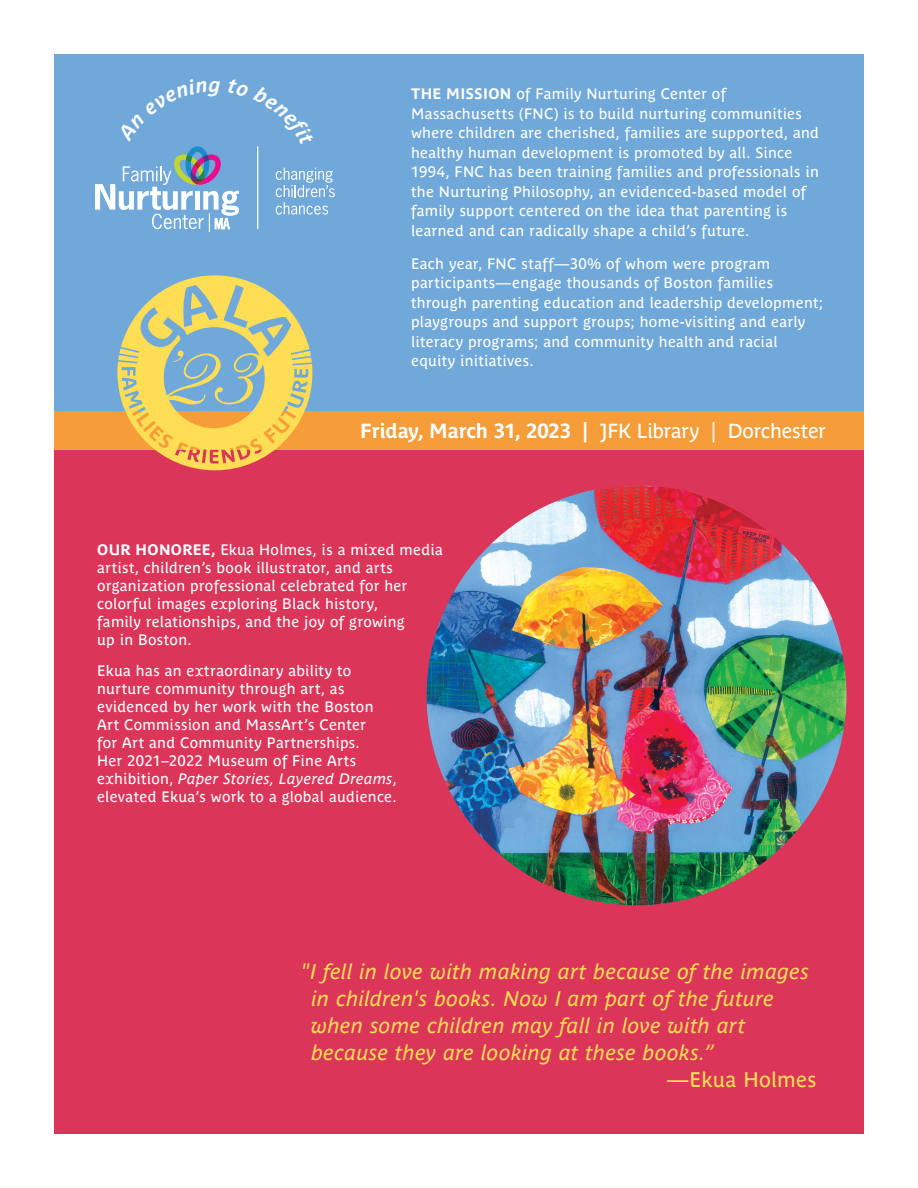
<style>
.page{position:relative;width:918px;height:1188px;background:#fff}
.page>*{position:absolute;margin:0;border:0;box-sizing:border-box;transform-origin:0 0}
.Text{font:italic 21px/27px "Parisine Plus Std";letter-spacing:.02em;color:#ffdd54}
.Text-2{font:21px "Parisine Plus Std";letter-spacing:.015em;color:#ffdd54}
.t1{font:20.25px "Parisine Plus Std";letter-spacing:-.015em;color:#fff}
.Text-3{font:15px/19.5px "Parisine Plus Std";letter-spacing:.02em;color:#fff}
.s1{font-weight:700}
.s2{font-style:italic}
</style>
<div class="page">
<div style="left:54px;top:54px;width:810px;height:358px;background:#71a8da"></div>
<div style="left:54px;top:412px;width:810px;height:38px;background:#f69c38"></div>
<div style="left:54px;top:450px;width:810px;height:684px;background:#db3659"></div>
<img style="left:427px;top:485px;width:420px;height:420px;border-radius:210px">
<svg style="left:117px;top:275px;width:195px;height:195px"></svg>
<svg style="left:95px;top:146px;width:240px;height:86px"></svg>
<p class="Text-3" style="left:411px;top:84px;width:409px"><span class="s1">THE MISSION</span> of Family Nurturing Center of Massachusetts (FNC) is to build nurturing communities where children are cherished, families are supported, and healthy human development is promoted by all. Since 1994, FNC has been training families and professionals in the Nurturing Philosophy, an evidenced-based model of family support centered on the idea that parenting is learned and can radically shape a child’s future.</p>
<p class="Text-3" style="left:411px;top:254px;width:414px">Each year, FNC staff—30% of whom were program participants—engage thousands of Boston families through parenting education and leadership development; playgroups and support groups; home-visiting and early literacy programs; and community health and racial equity initiatives.</p>
<p class="t1" style="left:360px;top:419px;width:467px"><span class="s1">Friday, March 31, 2023 |</span> JFK Library | Dorchester</p>
<p class="Text-3" style="left:97px;top:541px;width:347px;line-height:18px"><span class="s1">OUR HONOREE,</span> Ekua Holmes, is a mixed media artist, children’s book illustrator, and arts organization professional celebrated for her colorful images exploring Black history,<br>family relationships, and the joy of growing<br>up in Boston.</p>
<p class="Text-3" style="left:97px;top:662px;width:301px;line-height:18px">Ekua has an extraordinary ability to nurture community through art, as evidenced by her work with the Boston Art Commission and MassArt’s Center<br>for Art and Community Partnerships.<br>Her 2021–2022 Museum of Fine Arts exhibition, <span class="s2">Paper Stories, Layered Dreams</span>, elevated Ekua’s work to a global audience.</p>
<p class="Text" style="left:311px;top:959px;width:499px;text-indent:-10px">"I fell in love with making art because of the images in children's books. Now I am part of the future when some children may fall in love with art because they are looking at these books.”</p>
<p class="Text-2" style="left:667px;top:1068px;width:151px">—Ekua Holmes</p>
</div>
